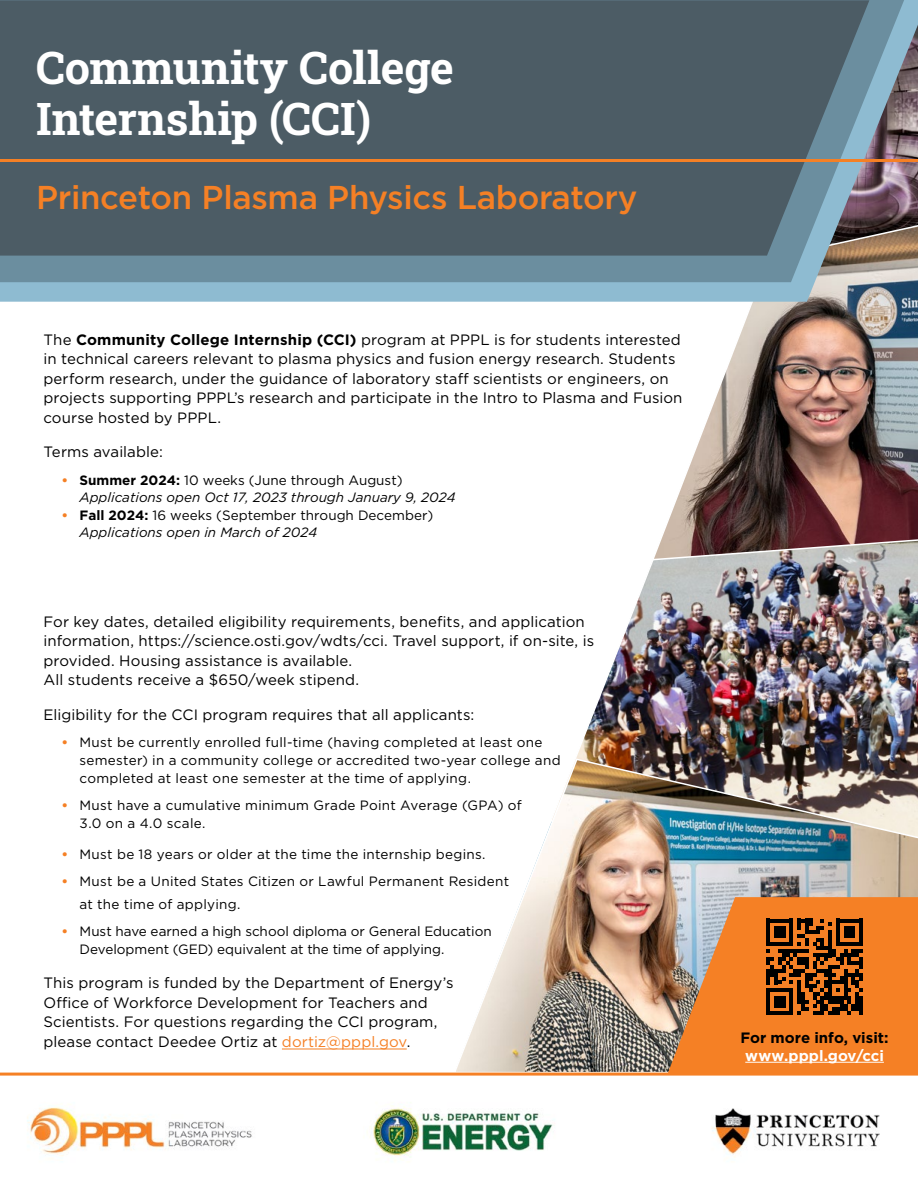
<style>
.page{position:relative;width:918px;height:1188px;background:#fff}
.page>*{position:absolute;margin:0;border:0;box-sizing:border-box;transform-origin:0 0}
.t1{font:700 45px/51px "Roboto Slab";letter-spacing:-.005em;color:#fff}
.t2{font:500 33px "Gotham";letter-spacing:-.01em;color:#f58025}
.t3{font:15px/19.5px "Gotham";letter-spacing:.005em;color:#000}
.t4{font:700 15px "Gotham";color:#000}
.t5{font:700 15px "Gotham";letter-spacing:.005em;color:#fff}
.t6{font:13.5px/18px "Gotham";letter-spacing:.015em;color:#000}
.t7{font:italic 13.5px/17.5px "Gotham";color:#000}
.s1{font-weight:700}
.s2{font-weight:700;font-style:normal;color:#f58025}
.s3{font-weight:700;font-style:normal}
.s4{font-style:normal}
.s5{font-weight:700;color:#f58025}
.s6{font-style:italic}
.s7{color:#f58025}
</style>
<div class="page">
<img style="left:577px;top:561px;width:341px;height:196px">
<img style="left:452px;top:757px;width:466px;height:316px">
<img style="left:653px;top:302px;width:265px;height:259px">
<svg style="left:0;top:0;width:918px;height:302px;background:#8dacbd"></svg>
<svg style="left:0;top:0;width:904px;height:282px;background:#748b98"></svg>
<div style="left:0;top:0;width:869px;height:256px;background:#4c5c65"></div>
<hr style="left:0;top:159px;width:918px;height:3px;background:#f58025">
<hr style="left:282px;top:1049px;width:125px;height:1px;background:#f58025">
<svg style="left:668px;top:897px;width:250px;height:176px;background:#e7873b"></svg>
<hr style="left:745px;top:1062px;width:139px;height:1px;background:#fff">
<svg style="left:766px;top:919px;width:97px;height:96px;background:#6d3910"></svg>
<img style="left:27px;top:1105px;width:853px;height:56px">
<hr style="left:0;top:1073px;width:918px;height:3px;background:#f58025">
<h1 class="t1" style="left:36px;top:41px;width:419px">Community College<br>Internship (CCI)</h1>
<h2 class="t2" style="left:36px;top:176px;width:603px">Princeton Plasma Physics Laboratory</h2>
<p class="t3" style="left:44px;top:330px;width:640px">The <span class="s1">Community College Internship (CCI)</span> program at PPPL is for students interested in technical careers relevant to plasma physics and fusion energy research. Students perform research, under the guidance of laboratory staff scientists or engineers, on projects supporting PPPL’s research and participate in the Intro to Plasma and Fusion course hosted by PPPL.</p>
<p class="t3" style="left:44px;top:442px;width:121px">Terms available:</p>
<p class="t7" style="left:79px;top:471px;width:378px;text-indent:-18px"><span class="s2">•</span> <span class="s3">Summer 2024:</span> <span class="s4">10 weeks (June through August)<br></span>Applications open Oct 17, 2023 through January 9, 2024</p>
<p class="t6" style="left:79px;top:506px;width:355px;line-height:17.5px;text-indent:-18px"><span class="s5">•</span> <span class="s1">Fall 2024:</span> 16 weeks (September through December)<br><span class="s6">Applications open in March of 2024</span></p>
<p class="t3" style="left:44px;top:612px;width:552px">For key dates, detailed eligibility requirements, benefits, and application information, https://science.osti.gov/wdts/cci. Travel support, if on-site, is provided. Housing assistance is available.<br>All students receive a $650/week stipend.</p>
<p class="t3" style="left:44px;top:705px;width:432px">Eligibility for the CCI program requires that all applicants:</p>
<p class="t6" style="left:79px;top:733px;width:483px;text-indent:-18px"><span class="s5">•</span> Must be currently enrolled full-time (having completed at least one semester) in a community college or accredited two-year college and completed at least one semester at the time of applying.</p>
<p class="t6" style="left:79px;top:796px;width:444px;text-indent:-18px"><span class="s5">•</span> Must have a cumulative minimum Grade Point Average (GPA) of<br>3.0 on a 4.0 scale.</p>
<p class="t6" style="left:62px;top:845px;width:426px"><span class="s5">•</span> Must be 18 years or older at the time the internship begins.</p>
<p class="t6" style="left:79px;top:870px;width:431px;line-height:22.5px;text-indent:-18px"><span class="s5">•</span> Must be a United States Citizen or Lawful Permanent Resident at the time of applying.</p>
<p class="t6" style="left:79px;top:922px;width:414px;text-indent:-18px"><span class="s5">•</span> Must have earned a high school diploma or General Education<br>Development (GED) equivalent at the time of applying.</p>
<p class="t3" style="left:44px;top:973px;width:411px">This program is funded by the Department of Energy’s Office of Workforce Development for Teachers and Scientists. For questions regarding the CCI program, please contact Deedee Ortiz at <span class="s7">dortiz@pppl.gov</span>.</p>
<p class="t4" style="left:740px;top:1027px;width:150px">For more info, visit:</p>
<p class="t5" style="left:745px;top:1045px;width:140px">www.pppl.gov/cci</p>
</div>
